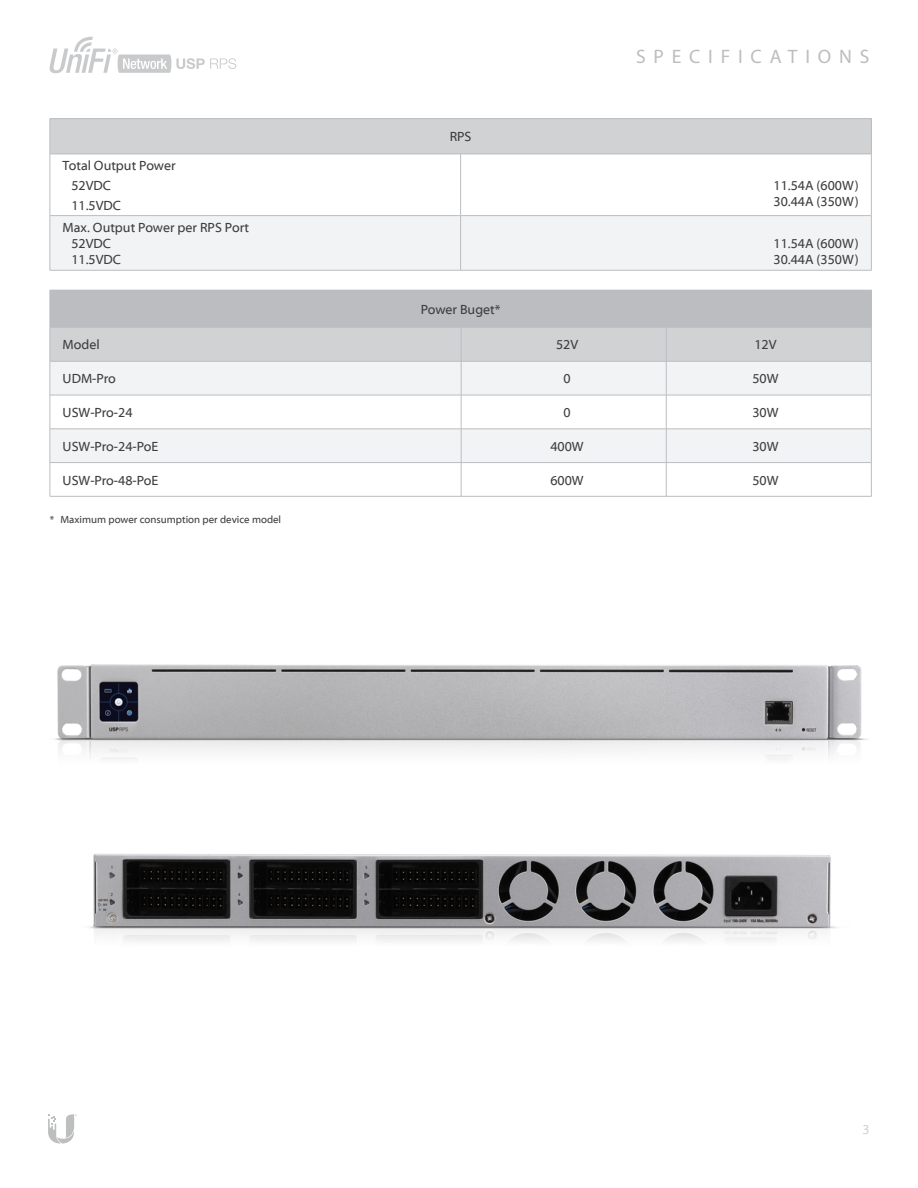
<style>
.page{position:relative;width:918px;height:1188px;background:#fff}
.page>*{position:absolute;margin:0;border:0;box-sizing:border-box;transform-origin:0 0}
.Datasheet{font:19.5px "Myriad Pro";letter-spacing:.4em;color:#bcbdc0}
.Specs_Body_Left{font:13.5px "Myriad Web Pro";color:#3e3e3f}
.Specs_Body_Right{font:13.5px "Myriad Web Pro";color:#3e3e3f}
.Specs_Left{font:13.5px "Myriad Web Pro";color:#3e3e3f}
.Table_Header_1{font:13.5px "Myriad Web Pro";color:#3e3e3f}
.PageNumber{font:13.5px "Myriad Web Pro";color:#d1d2d4}
.t1{font:10.5px "Myriad Web Pro";color:#3e3e3f}
</style>
<div class="page">
<svg style="left:48px;top:1114px;width:29px;height:30px"></svg>
<svg style="left:49px;top:36px;width:187px;height:37px"></svg>
<div style="left:50px;top:119px;width:821px;height:35px;background:#d1d2d4"></div>
<div style="left:51px;top:216px;width:820px;height:54px;background:#f2f3f4"></div>
<hr style="left:50px;top:118px;width:411px;height:1px;background:#bcbdc0">
<hr style="left:50px;top:119px;width:1px;height:35px;background:#bcbdc0">
<hr style="left:461px;top:118px;width:411px;height:1px;background:#bcbdc0">
<hr style="left:871px;top:119px;width:1px;height:35px;background:#bcbdc0">
<hr style="left:50px;top:154px;width:411px;height:1px;background:#bcbdc0">
<hr style="left:50px;top:154px;width:1px;height:62px;background:#bcbdc0">
<hr style="left:461px;top:154px;width:411px;height:1px;background:#bcbdc0">
<hr style="left:460px;top:154px;width:1px;height:61px;background:#bcbdc0">
<hr style="left:871px;top:154px;width:1px;height:61px;background:#bcbdc0">
<hr style="left:50px;top:216px;width:1px;height:54px;background:#bcbdc0">
<hr style="left:460px;top:215px;width:412px;height:1px;background:#bcbdc0">
<hr style="left:460px;top:216px;width:1px;height:54px;background:#bcbdc0">
<hr style="left:871px;top:216px;width:1px;height:54px;background:#bcbdc0">
<hr style="left:460px;top:270px;width:412px;height:1px;background:#bcbdc0">
<hr style="left:50px;top:215px;width:410px;height:1px;background:#bcbdc0">
<hr style="left:50px;top:270px;width:410px;height:1px;background:#bcbdc0">
<div style="left:50px;top:290px;width:821px;height:37px;background:#bcbdc0"></div>
<div style="left:51px;top:328px;width:820px;height:33px;background:#d1d2d4"></div>
<svg style="left:51px;top:362px;width:820px;height:100px;fill:#f2f3f4"></svg>
<hr style="left:871px;top:290px;width:1px;height:37px;background:#bcbdc0">
<hr style="left:50px;top:327px;width:411px;height:1px;background:#bcbdc0">
<hr style="left:50px;top:327px;width:1px;height:34px;background:#bcbdc0">
<hr style="left:461px;top:327px;width:205px;height:1px;background:#bcbdc0">
<hr style="left:461px;top:327px;width:1px;height:34px;background:#bcbdc0">
<hr style="left:666px;top:327px;width:206px;height:1px;background:#bcbdc0">
<hr style="left:666px;top:327px;width:1px;height:34px;background:#bcbdc0">
<hr style="left:871px;top:327px;width:1px;height:34px;background:#bcbdc0">
<hr style="left:50px;top:361px;width:1px;height:34px;background:#bcbdc0">
<hr style="left:461px;top:362px;width:1px;height:33px;background:#bcbdc0">
<hr style="left:666px;top:361px;width:206px;height:1px;background:#bcbdc0">
<hr style="left:666px;top:362px;width:1px;height:33px;background:#bcbdc0">
<hr style="left:871px;top:362px;width:1px;height:33px;background:#bcbdc0">
<hr style="left:50px;top:395px;width:1px;height:34px;background:#bcbdc0">
<hr style="left:461px;top:395px;width:1px;height:34px;background:#bcbdc0">
<hr style="left:666px;top:395px;width:206px;height:1px;background:#bcbdc0">
<hr style="left:666px;top:395px;width:1px;height:34px;background:#bcbdc0">
<hr style="left:871px;top:395px;width:1px;height:34px;background:#bcbdc0">
<hr style="left:50px;top:429px;width:1px;height:34px;background:#bcbdc0">
<hr style="left:461px;top:429px;width:1px;height:33px;background:#bcbdc0">
<hr style="left:666px;top:429px;width:206px;height:1px;background:#bcbdc0">
<hr style="left:666px;top:429px;width:1px;height:33px;background:#bcbdc0">
<hr style="left:871px;top:429px;width:1px;height:33px;background:#bcbdc0">
<hr style="left:50px;top:463px;width:1px;height:33px;background:#bcbdc0">
<hr style="left:461px;top:463px;width:1px;height:33px;background:#bcbdc0">
<hr style="left:666px;top:462px;width:206px;height:1px;background:#bcbdc0">
<hr style="left:666px;top:463px;width:1px;height:33px;background:#bcbdc0">
<hr style="left:871px;top:463px;width:1px;height:33px;background:#bcbdc0">
<hr style="left:666px;top:496px;width:206px;height:1px;background:#bcbdc0">
<hr style="left:50px;top:361px;width:411px;height:1px;background:#bcbdc0">
<hr style="left:461px;top:361px;width:205px;height:1px;background:#bcbdc0">
<hr style="left:50px;top:395px;width:411px;height:1px;background:#bcbdc0">
<hr style="left:461px;top:395px;width:205px;height:1px;background:#bcbdc0">
<hr style="left:50px;top:429px;width:411px;height:1px;background:#bcbdc0">
<hr style="left:461px;top:429px;width:205px;height:1px;background:#bcbdc0">
<hr style="left:50px;top:462px;width:411px;height:1px;background:#bcbdc0">
<hr style="left:461px;top:462px;width:205px;height:1px;background:#bcbdc0">
<hr style="left:50px;top:496px;width:411px;height:1px;background:#bcbdc0">
<hr style="left:461px;top:496px;width:205px;height:1px;background:#bcbdc0">
<img style="left:54px;top:664px;width:813px;height:96px">
<img style="left:89px;top:853px;width:748px;height:89px">
<p class="Specs_Left" style="left:63px;top:158px;width:115px">Total Output Power</p>
<p class="Specs_Left" style="left:71px;top:178px;width:41px">52VDC</p>
<p class="Specs_Left" style="left:71px;top:198px;width:51px">11.5VDC</p>
<p class="Specs_Body_Left" style="left:63px;top:220px;width:188px">Max. Output Power per RPS Port</p>
<p class="Specs_Body_Left" style="left:71px;top:236px;width:41px">52VDC</p>
<p class="Specs_Body_Left" style="left:71px;top:252px;width:51px">11.5VDC</p>
<p class="Table_Header_1" style="left:450px;top:130px;width:23px">RPS</p>
<p class="Table_Header_1" style="left:421px;top:302px;width:81px">Power Buget*</p>
<p class="Datasheet" style="left:636px;top:45px;width:235px">SPECIFICATIONS</p>
<p class="Specs_Body_Right" style="left:774px;top:178px;width:87px">11.54A (600W)</p>
<p class="Specs_Body_Right" style="left:774px;top:194px;width:87px">30.44A (350W)</p>
<p class="Specs_Body_Right" style="left:774px;top:236px;width:87px">11.54A (600W)</p>
<p class="Specs_Body_Right" style="left:774px;top:252px;width:87px">30.44A (350W)</p>
<p class="Specs_Left" style="left:63px;top:338px;width:39px">Model</p>
<p class="Specs_Left" style="left:556px;top:338px;width:24px">52V</p>
<p class="Specs_Body_Right" style="left:754px;top:338px;width:24px">12V</p>
<p class="Specs_Body_Left" style="left:63px;top:372px;width:55px">UDM-Pro</p>
<p class="Specs_Body_Left" style="left:564px;top:372px;width:9px">0</p>
<p class="Specs_Body_Right" style="left:752px;top:372px;width:28px">50W</p>
<p class="Specs_Body_Left" style="left:63px;top:405px;width:71px">USW-Pro-24</p>
<p class="Specs_Body_Left" style="left:564px;top:405px;width:9px">0</p>
<p class="Specs_Body_Right" style="left:752px;top:405px;width:28px">30W</p>
<p class="Specs_Body_Left" style="left:63px;top:439px;width:97px">USW-Pro-24-PoE</p>
<p class="Specs_Body_Left" style="left:550px;top:439px;width:35px">400W</p>
<p class="Specs_Body_Right" style="left:752px;top:439px;width:28px">30W</p>
<p class="Specs_Body_Left" style="left:63px;top:473px;width:97px">USW-Pro-48-PoE</p>
<p class="Specs_Body_Left" style="left:550px;top:473px;width:35px">600W</p>
<p class="Specs_Body_Right" style="left:752px;top:473px;width:28px">50W</p>
<p class="t1" style="left:50px;top:514px;width:233px">* Maximum power consumption per device model</p>
<p class="PageNumber" style="left:862px;top:1122px;width:9px">3</p>
</div>
